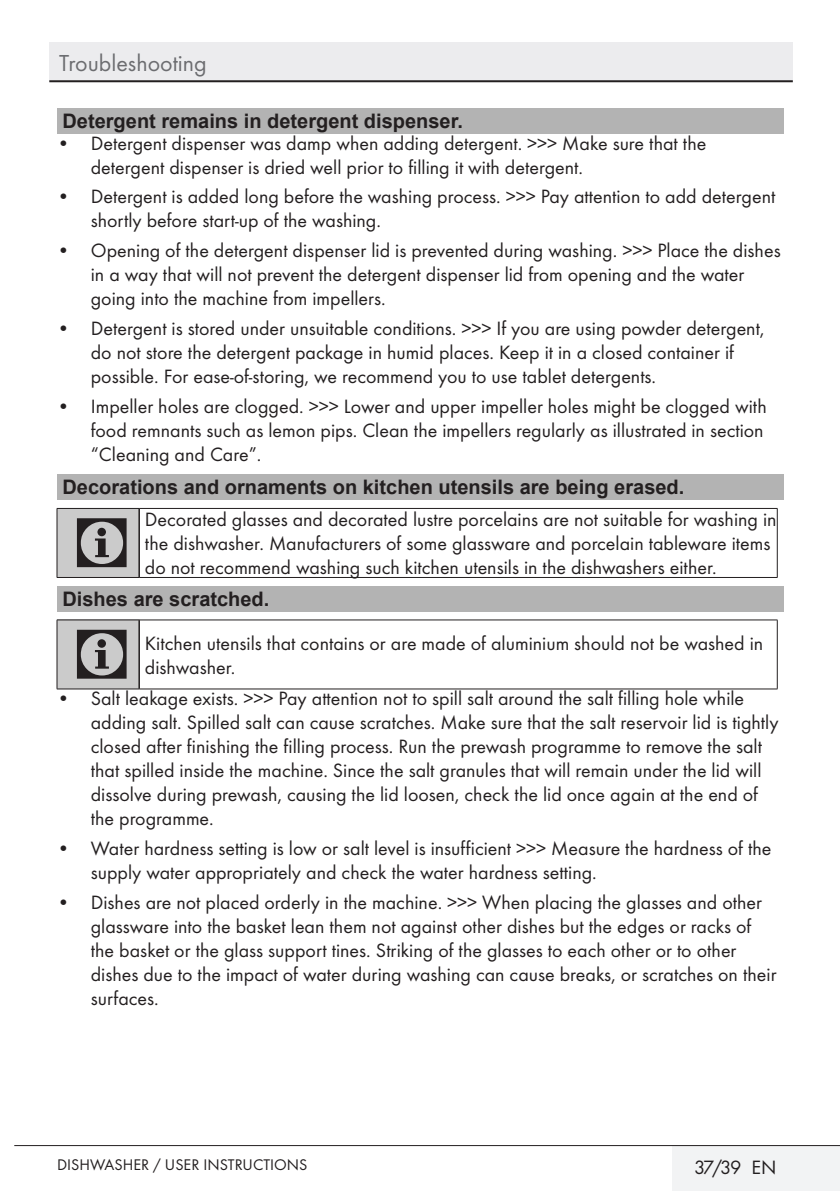
<style>
.page{position:relative;width:840px;height:1191px;background:#fff}
.page>*{position:absolute;margin:0;border:0;box-sizing:border-box;transform-origin:0 0}
.uyari_semboller{font:72px "ZIWARNUN";color:#231f20}
.t1{font:24px "Futura TOT Boo";color:#6c6d70}
.Girintili_Yazi{font:20px/24px "Futura TOT Boo";color:#231f20}
.Yazi_alanlari{font:20px/24px "Futura TOT Boo";color:#231f20}
.Yazi_alanlari-2{font:700 20px "Arial";color:#231f20}
.t2{font:16px "Futura TOT Boo";color:#231f20}
</style>
<div class="page">
<div style="left:671px;top:1145px;width:168px;height:46px;background:#f2f3f4"></div>
<hr style="left:14px;top:1145px;width:825px;height:1px;background:#231f20">
<div style="left:49px;top:42px;width:743px;height:39px;background:#ececee"></div>
<hr style="left:49px;top:80px;width:743px;height:2px;background:#231f20">
<div style="left:57px;top:108px;width:725px;height:26px;background:#b3b3b3"></div>
<div style="left:57px;top:474px;width:725px;height:26px;background:#b3b3b3"></div>
<div style="left:57px;top:508px;width:82px;height:69px;background:#cbcbcb"></div>
<hr style="left:57px;top:509px;width:1px;height:68px;background:#231f20">
<hr style="left:57px;top:508px;width:82px;height:1px;background:#231f20">
<hr style="left:57px;top:577px;width:82px;height:1px;background:#231f20">
<hr style="left:138px;top:509px;width:2px;height:68px;background:#231f20">
<hr style="left:776px;top:509px;width:1px;height:68px;background:#231f20">
<hr style="left:139px;top:508px;width:638px;height:1px;background:#231f20">
<hr style="left:139px;top:577px;width:638px;height:1px;background:#231f20">
<div style="left:57px;top:586px;width:725px;height:25px;background:#b3b3b3"></div>
<div style="left:57px;top:620px;width:82px;height:69px;background:#cbcbcb"></div>
<hr style="left:57px;top:620px;width:1px;height:68px;background:#231f20">
<hr style="left:57px;top:619px;width:82px;height:1px;background:#231f20">
<hr style="left:57px;top:688px;width:82px;height:1px;background:#231f20">
<hr style="left:138px;top:620px;width:2px;height:68px;background:#231f20">
<hr style="left:776px;top:620px;width:1px;height:68px;background:#231f20">
<hr style="left:139px;top:619px;width:638px;height:1px;background:#231f20">
<hr style="left:139px;top:688px;width:638px;height:1px;background:#231f20">
<p class="t1" style="left:59px;top:49px;width:149px">Troubleshooting</p>
<p class="Yazi_alanlari-2" style="left:62px;top:107px;width:402px">Detergent remains in detergent dispenser.</p>
<p class="Girintili_Yazi" style="left:91px;top:131px;width:616px;text-indent:-34px">• Detergent dispenser was damp when adding detergent. &gt;&gt;&gt; Make sure that the detergent dispenser is dried well prior to filling it with detergent.</p>
<p class="Girintili_Yazi" style="left:91px;top:184px;width:685px;text-indent:-34px">• Detergent is added long before the washing process. &gt;&gt;&gt; Pay attention to add detergent shortly before start-up of the washing.</p>
<p class="Girintili_Yazi" style="left:91px;top:238px;width:691px;text-indent:-34px">• Opening of the detergent dispenser lid is prevented during washing. &gt;&gt;&gt; Place the dishes in a way that will not prevent the detergent dispenser lid from opening and the water going into the machine from impellers.</p>
<p class="Girintili_Yazi" style="left:91px;top:316px;width:674px;text-indent:-34px">• Detergent is stored under unsuitable conditions. &gt;&gt;&gt; If you are using powder detergent, do not store the detergent package in humid places. Keep it in a closed container if possible. For ease-of-storing, we recommend you to use tablet detergents.</p>
<p class="Girintili_Yazi" style="left:91px;top:394px;width:677px;text-indent:-34px">• Impeller holes are clogged. &gt;&gt;&gt; Lower and upper impeller holes might be clogged with food remnants such as lemon pips. Clean the impellers regularly as illustrated in section “Cleaning and Care”.</p>
<p class="Yazi_alanlari-2" style="left:62px;top:473px;width:623px">Decorations and ornaments on kitchen utensils are being erased.</p>
<p class="uyari_semboller" style="left:73px;top:505px;width:63px">C</p>
<p class="Yazi_alanlari" style="left:145px;top:507px;width:633px">Decorated glasses and decorated lustre porcelains are not suitable for washing in the dishwasher. Manufacturers of some glassware and porcelain tableware items do not recommend washing such kitchen utensils in the dishwashers either.</p>
<p class="Yazi_alanlari-2" style="left:62px;top:585px;width:208px">Dishes are scratched.</p>
<p class="uyari_semboller" style="left:73px;top:616px;width:63px">C</p>
<p class="Yazi_alanlari" style="left:145px;top:631px;width:619px">Kitchen utensils that contains or are made of aluminium should not be washed in dishwasher.</p>
<p class="Girintili_Yazi" style="left:91px;top:686px;width:689px;text-indent:-34px">• Salt leakage exists. &gt;&gt;&gt; Pay attention not to spill salt around the salt filling hole while adding salt. Spilled salt can cause scratches. Make sure that the salt reservoir lid is tightly closed after finishing the filling process. Run the prewash programme to remove the salt that spilled inside the machine. Since the salt granules that will remain under the lid will dissolve during prewash, causing the lid loosen, check the lid once again at the end of the programme.</p>
<p class="Girintili_Yazi" style="left:91px;top:836px;width:681px;text-indent:-34px">• Water hardness setting is low or salt level is insufficient &gt;&gt;&gt; Measure the hardness of the supply water appropriately and check the water hardness setting.</p>
<p class="Girintili_Yazi" style="left:91px;top:890px;width:687px;text-indent:-34px">• Dishes are not placed orderly in the machine. &gt;&gt;&gt; When placing the glasses and other glassware into the basket lean them not against other dishes but the edges or racks of the basket or the glass support tines. Striking of the glasses to each other or to other dishes due to the impact of water during washing can cause breaks, or scratches on their surfaces.</p>
<p class="t2" style="left:57px;top:1155px;width:252px">DISHWASHER / USER INSTRUCTIONS</p>
<p class="Girintili_Yazi" style="left:693px;top:1155px;width:84px">37 / 39 EN</p>
</div>
